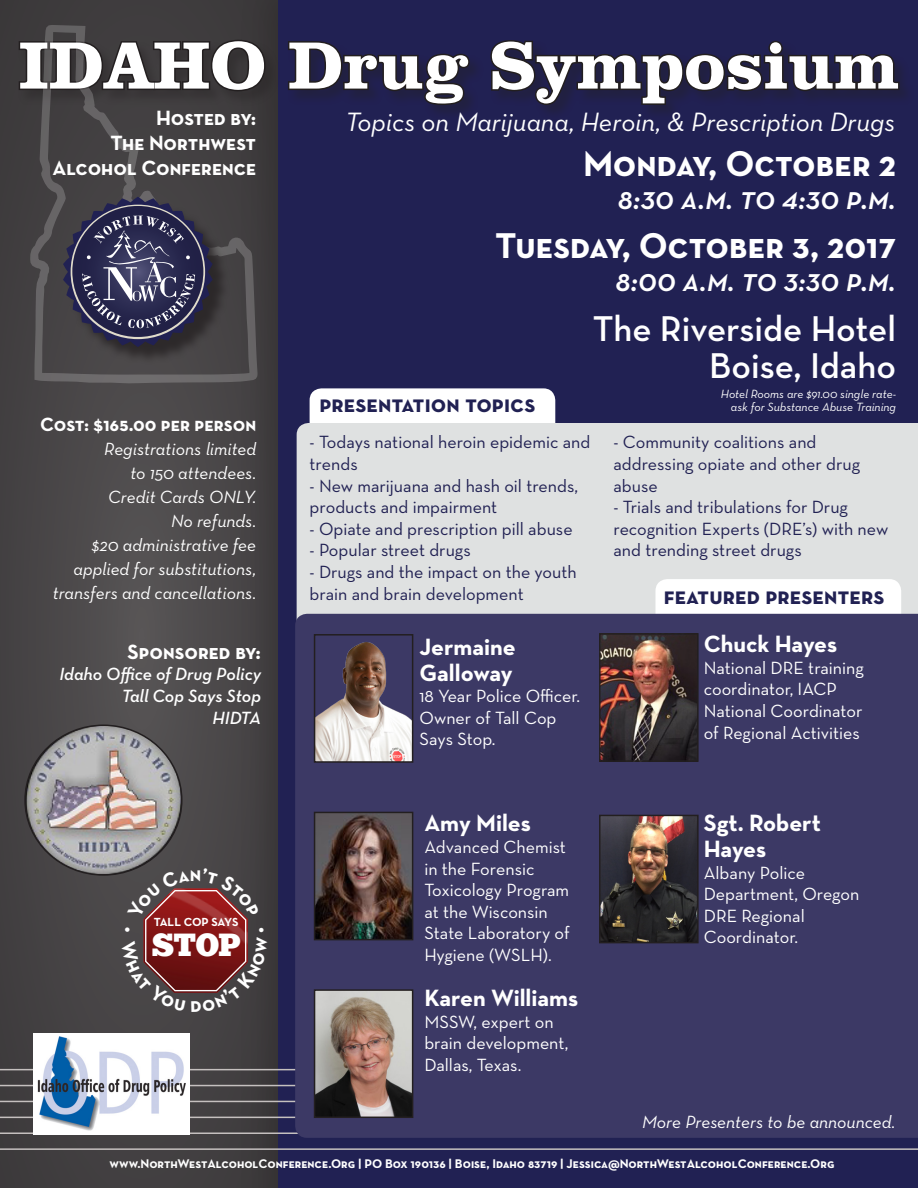
<style>
.page{position:relative;width:918px;height:1188px;background:#fff}
.page>*{position:absolute;margin:0;border:0;box-sizing:border-box;transform-origin:0 0}
.t1{font:69px "Cerebral";color:#fff}
.t2{font:36.45px "Neutra Text Bold SC";letter-spacing:-.005em;color:#fff}
.t3{font:600 36.45px "Neutra Text";color:#fff}
.t4{font:32.85px "Neutra Text Demi SC Italic";color:#fff}
.t5{font:31.8px "Merit";color:#fff}
.t6{font:italic 27px "Neutra Text";color:#fff}
.t7{font:700 24px/25.5px "Neutra Text";color:#fff}
.t8{font:24px "Neutra Text Bold SC Alt";color:#212153}
.t9{font:21px "Neutra Text Bold SC";color:#fff}
.t10{font:20.55px "Neutra Text Bold SC Alt";color:#fff}
.t11{font:19.5px "Neutra Text Bold SC Alt";color:#fff}
.t12{font:18px/21.6px "Neutra Text";color:#212153}
.t13{font:18px/21.6px "Neutra Text";color:#fff}
.t14{font:italic 18px/24px "Neutra Text";color:#fff;text-align:right}
.t15{font:18px "Neutra Text Demi Italic Alt";color:#fff}
.t16{font:12.75px "Neutra Text Bold SC";color:#fff}
.t17{font:italic 12.15px "Neutra Text";color:#fff}
.t18{font:12px "Neutra Text Bold SC";letter-spacing:-.01em;color:#fff}
</style>
<div class="page">
<svg style="left:0;top:0;width:239px;height:1188px;background:#484547"></svg>
<div style="left:239px;top:0;width:679px;height:1188px;background:#3e3b3d"></div>
<div style="left:278px;top:0;width:640px;height:1188px;background:#212153"></div>
<div style="left:18px;top:40px;width:897px;height:81px;background:#231f20;opacity:.37"></div>
<svg style="left:17px;top:39px;width:250px;height:54px"></svg>
<svg style="left:286px;top:40px;width:185px;height:67px"></svg>
<svg style="left:489px;top:40px;width:412px;height:67px"></svg>
<hr style="left:0;top:1069px;width:918px;height:1px;background:#c5c0bf">
<hr style="left:0;top:1085px;width:918px;height:1px;background:#c5c0bf">
<hr style="left:0;top:1101px;width:918px;height:1px;background:#c5c0bf">
<hr style="left:0;top:1117px;width:918px;height:1px;background:#c5c0bf">
<hr style="left:0;top:1132px;width:918px;height:2px;background:#c5c0bf">
<hr style="left:0;top:1148px;width:918px;height:2px;background:#c5c0bf">
<div style="left:310px;top:388px;width:245px;height:107px;background:#fff;border-radius:12px"></div>
<div style="left:297px;top:423px;width:621px;height:191px;background:#dfe1e1"></div>
<img style="left:25px;top:725px;width:157px;height:150px">
<div style="left:656px;top:579px;width:245px;height:107px;background:#fff;border-radius:12px"></div>
<div style="left:295px;top:614px;width:623px;height:524px;background:#3c3965"></div>
<img style="left:317px;top:992px;width:93px;height:123px">
<div style="left:314px;top:989px;width:99px;height:129px;border:2px solid #231f20"></div>
<img style="left:602px;top:636px;width:94px;height:123px">
<div style="left:599px;top:633px;width:100px;height:129px;border:2px solid #231f20"></div>
<img style="left:602px;top:818px;width:94px;height:122px">
<div style="left:599px;top:815px;width:100px;height:128px;border:2px solid #231f20"></div>
<img style="left:317px;top:815px;width:93px;height:122px">
<div style="left:314px;top:812px;width:99px;height:128px;border:2px solid #231f20"></div>
<img style="left:317px;top:637px;width:93px;height:123px">
<div style="left:314px;top:634px;width:99px;height:129px;border:2px solid #231f20"></div>
<svg style="left:29px;top:23px;width:230px;height:362px;background:#434142"></svg>
<div style="left:66px;top:200px;width:165px;height:165px;background:#231f20;opacity:.75"></div>
<svg style="left:63px;top:197px;width:150px;height:150px;background:#44435c"></svg>
<div style="left:33px;top:1033px;width:157px;height:102px;background:#fff"></div>
<img style="left:37px;top:1036px;width:149px;height:95px">
<svg style="left:121px;top:868px;width:127px;height:144px;background:#683536"></svg>
<p class="t1" style="left:19px;top:23px;width:882px">IDAHO Drug Symposium</p>
<p class="t9" style="left:156px;top:105px;width:102px">Hosted by:</p>
<p class="t9" style="left:111px;top:130px;width:147px">The Northwest</p>
<p class="t9" style="left:53px;top:155px;width:205px">Alcohol Conference</p>
<p class="t11" style="left:40px;top:412px;width:218px">Cost: $165.00 per person</p>
<p class="t14" style="left:104px;top:437px;width:153px">Registrations limited</p>
<p class="t14" style="left:130px;top:461px;width:127px">to 150 attendees.</p>
<p class="t14" style="left:108px;top:485px;width:150px">Credit Cards ONLY.</p>
<p class="t14" style="left:171px;top:509px;width:87px">No refunds.</p>
<p class="t14" style="left:53px;top:533px;width:205px">$20 administrative fee applied for substitutions, transfers and cancellations.</p>
<p class="t9" style="left:128px;top:639px;width:135px">Sponsored by:</p>
<p class="t15" style="left:60px;top:663px;width:203px">Idaho Office of Drug Policy</p>
<p class="t15" style="left:122px;top:685px;width:141px">Tall Cop Says Stop</p>
<p class="t15" style="left:213px;top:707px;width:50px">HIDTA</p>
<p class="t10" style="left:190px;top:862px;width:13px">n</p>
<p class="t18" style="left:154px;top:914px;width:86px">TALL COP SAYS</p>
<h3 class="t5" style="left:152px;top:927px;width:90px">STOP</h3>
<p class="t6" style="left:346px;top:105px;width:551px">Topics on Marijuana, Heroin, &amp; Prescription Drugs</p>
<p class="t2" style="left:583px;top:141px;width:314px">Monday, October 2</p>
<p class="t4" style="left:618px;top:178px;width:280px">8:30 a.m. to 4:30 p.m.</p>
<p class="t2" style="left:495px;top:223px;width:402px">Tuesday, October 3, 2017</p>
<p class="t4" style="left:616px;top:259px;width:282px">8:00 a.m. to 3:30 p.m.</p>
<p class="t8" style="left:319px;top:389px;width:218px">presentation topics</p>
<p class="t3" style="left:593px;top:306px;width:305px">The Riverside Hotel</p>
<p class="t3" style="left:709px;top:344px;width:188px">Boise, Idaho</p>
<p class="t17" style="left:721px;top:386px;width:177px">Hotel Rooms are $91.00 single rate-</p>
<p class="t17" style="left:731px;top:400px;width:167px">ask for Substance Abuse Training</p>
<p class="t12" style="left:310px;top:431px;width:282px">- Todays national heroin epidemic and trends</p>
<p class="t12" style="left:310px;top:474px;width:270px">- New marijuana and hash oil trends, products and impairment</p>
<p class="t12" style="left:310px;top:518px;width:265px">- Opiate and prescription pill abuse</p>
<p class="t12" style="left:310px;top:539px;width:163px">- Popular street drugs</p>
<p class="t12" style="left:310px;top:561px;width:269px">- Drugs and the impact on the youth brain and brain development</p>
<p class="t7" style="left:420px;top:634px;width:98px">Jermaine<br>Galloway</p>
<p class="t13" style="left:420px;top:685px;width:162px">18 Year Police Officer.<br>Owner of Tall Cop<br>Says Stop.</p>
<p class="t12" style="left:613px;top:431px;width:248px">- Community coalitions and addressing opiate and other drug abuse</p>
<p class="t12" style="left:613px;top:496px;width:276px">- Trials and tribulations for Drug recognition Experts (DRE’s) with new and trending street drugs</p>
<p class="t8" style="left:664px;top:581px;width:222px">featured presenters</p>
<p class="t7" style="left:704px;top:631px;width:135px">Chuck Hayes</p>
<p class="t13" style="left:704px;top:657px;width:162px">National DRE training coordinator, IACP<br>National Coordinator of Regional Activities</p>
<p class="t7" style="left:424px;top:810px;width:108px">Amy Miles</p>
<p class="t13" style="left:424px;top:836px;width:147px">Advanced Chemist in the Forensic<br>Toxicology Program at the Wisconsin<br>State Laboratory of<br>Hygiene (WSLH).</p>
<p class="t7" style="left:424px;top:985px;width:155px">Karen Williams</p>
<p class="t13" style="left:424px;top:1011px;width:146px">MSSW, expert on brain development,<br>Dallas, Texas.</p>
<p class="t7" style="left:704px;top:810px;width:119px">Sgt. Robert<br>Hayes</p>
<p class="t13" style="left:704px;top:861px;width:157px">Albany Police<br>Department, Oregon<br>DRE Regional<br>Coordinator.</p>
<p class="t14" style="left:642px;top:1109px;width:255px">More Presenters to be announced.</p>
<p class="t16" style="left:110px;top:1156px;width:727px">www.NorthWestAlcoholConference.Org | PO Box 190136 | Boise, Idaho 83719 | Jessica@NorthWestAlcoholConference.Org</p>
</div>
